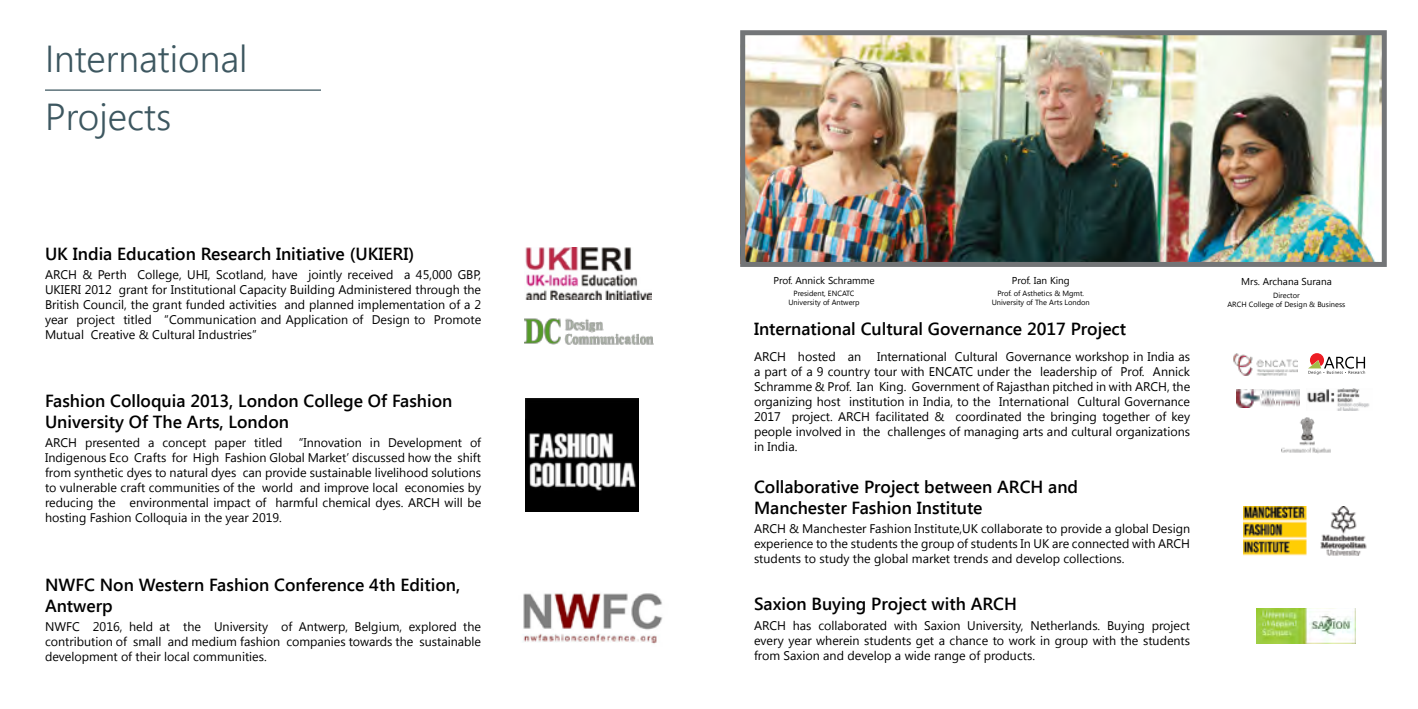
<style>
.page{position:relative;width:1418px;height:709px;background:#fff}
.page>*{position:absolute;margin:0;border:0;box-sizing:border-box;transform-origin:0 0}
.t1{font:300 37.5px/57.5px "Segoe UI";color:#3d5760}
.t2{font:600 17.5px/21px "Segoe UI";color:#000}
.t3{font:12.5px/15px "Segoe UI";color:#000;text-align:justify}
.t4{font:10px "Segoe UI";color:#000}
.t5{font:7.5px/9px "Segoe UI";color:#000;text-align:center}
</style>
<div class="page">
<hr style="left:45px;top:89px;width:276px;height:2px;background:#3d5760">
<img style="left:525px;top:247px;width:126px;height:52px">
<img style="left:524px;top:318px;width:129px;height:27px">
<img style="left:525px;top:398px;width:113px;height:113px">
<img style="left:523px;top:593px;width:140px;height:51px">
<img style="left:1233px;top:353px;width:64px;height:23px">
<svg style="left:1308px;top:353px;width:56px;height:21px"></svg>
<img style="left:1281px;top:417px;width:49px;height:36px">
<img style="left:1307px;top:389px;width:63px;height:22px">
<img style="left:1236px;top:389px;width:63px;height:19px">
<img style="left:1256px;top:608px;width:98px;height:36px">
<img style="left:746px;top:36px;width:634px;height:225px">
<div style="left:740px;top:30px;width:646px;height:237px;border:5px solid #737577"></div>
<img style="left:1243px;top:506px;width:63px;height:49px">
<img style="left:1320px;top:506px;width:47px;height:49px">
<h1 class="t1" style="left:45px;top:29px;width:204px">International<br>Projects</h1>
<h2 class="t2" style="left:45px;top:242px;width:371px">UK India Education Research Initiative (UKIERI)</h2>
<p class="t3" style="left:45px;top:267px;width:437px">ARCH &amp; Perth College, UHI, Scotland, have jointly received a 45,000 GBP, UKIERI 2012 grant for Institutional Capacity Building Administered through the British Council, the grant funded activities and planned implementation of a 2 year project titled “Communication and Application of Design to Promote Mutual Creative &amp; Cultural Industries”</p>
<h2 class="t2" style="left:45px;top:389px;width:409px">Fashion Colloquia 2013, London College Of Fashion<br>University Of The Arts, London</h2>
<p class="t3" style="left:45px;top:434px;width:239px">ARCH presented a concept paper titled</p>
<p class="t3" style="left:45px;top:434px;width:437px;text-indent:254px">“Innovation in Development of Indigenous Eco Crafts for High Fashion Global Market’ discussed how the shift from synthetic dyes to natural dyes can provide sustainable livelihood solutions to vulnerable craft communities of the world and improve local economies by reducing the environmental impact of harmful chemical dyes. ARCH will be hosting Fashion Colloquia in the year 2019.</p>
<h2 class="t2" style="left:45px;top:573px;width:417px">NWFC Non Western Fashion Conference 4th Edition,<br>Antwerp</h2>
<p class="t3" style="left:45px;top:618px;width:437px">NWFC 2016, held at the University of Antwerp, Belgium, explored the contribution of small and medium fashion companies towards the sustainable development of their local communities.</p>
<p class="t4" style="left:773px;top:273px;width:103px">Prof. Annick Schramme</p>
<p class="t5" style="left:788px;top:288px;width:73px">President, ENCATC<br>University of Antwerp</p>
<p class="t4" style="left:1011px;top:273px;width:59px">Prof. Ian King</p>
<p class="t5" style="left:991px;top:288px;width:100px">Prof. of Asthetics &amp; Mgmt.<br>University of The Arts London</p>
<h2 class="t2" style="left:754px;top:317px;width:373px">International Cultural Governance 2017 Project</h2>
<p class="t3" style="left:754px;top:348px;width:109px">ARCH hosted an</p>
<p class="t3" style="left:754px;top:348px;width:438px;text-indent:123px">International Cultural Governance workshop in India as a part of a 9 country tour with ENCATC under the leadership of Prof. Annick Schramme &amp; Prof. Ian King. Government of Rajasthan pitched in with ARCH, the organizing host institution in India, to the International Cultural Governance 2017 project. ARCH facilitated &amp; coordinated the bringing together of key people involved in the challenges of managing arts and cultural organizations in India.</p>
<h2 class="t2" style="left:754px;top:475px;width:325px">Collaborative Project between ARCH and<br>Manchester Fashion Institute</h2>
<p class="t3" style="left:754px;top:520px;width:437px">ARCH &amp; Manchester Fashion Institute,UK collaborate to provide a global Design experience to the students the group of students In UK are connected with ARCH students to study the global market trends and develop collections.</p>
<h2 class="t2" style="left:754px;top:592px;width:264px">Saxion Buying Project with ARCH</h2>
<p class="t3" style="left:754px;top:618px;width:437px">ARCH has collaborated with Saxion University, Netherlands. Buying project every year wherein students get a chance to work in group with the students from Saxion and develop a wide range of products.</p>
<p class="t4" style="left:1241px;top:275px;width:92px">Mrs. Archana Surana</p>
<p class="t5" style="left:1227px;top:290px;width:119px">Director<br>ARCH College of Design &amp; Business</p>
</div>
